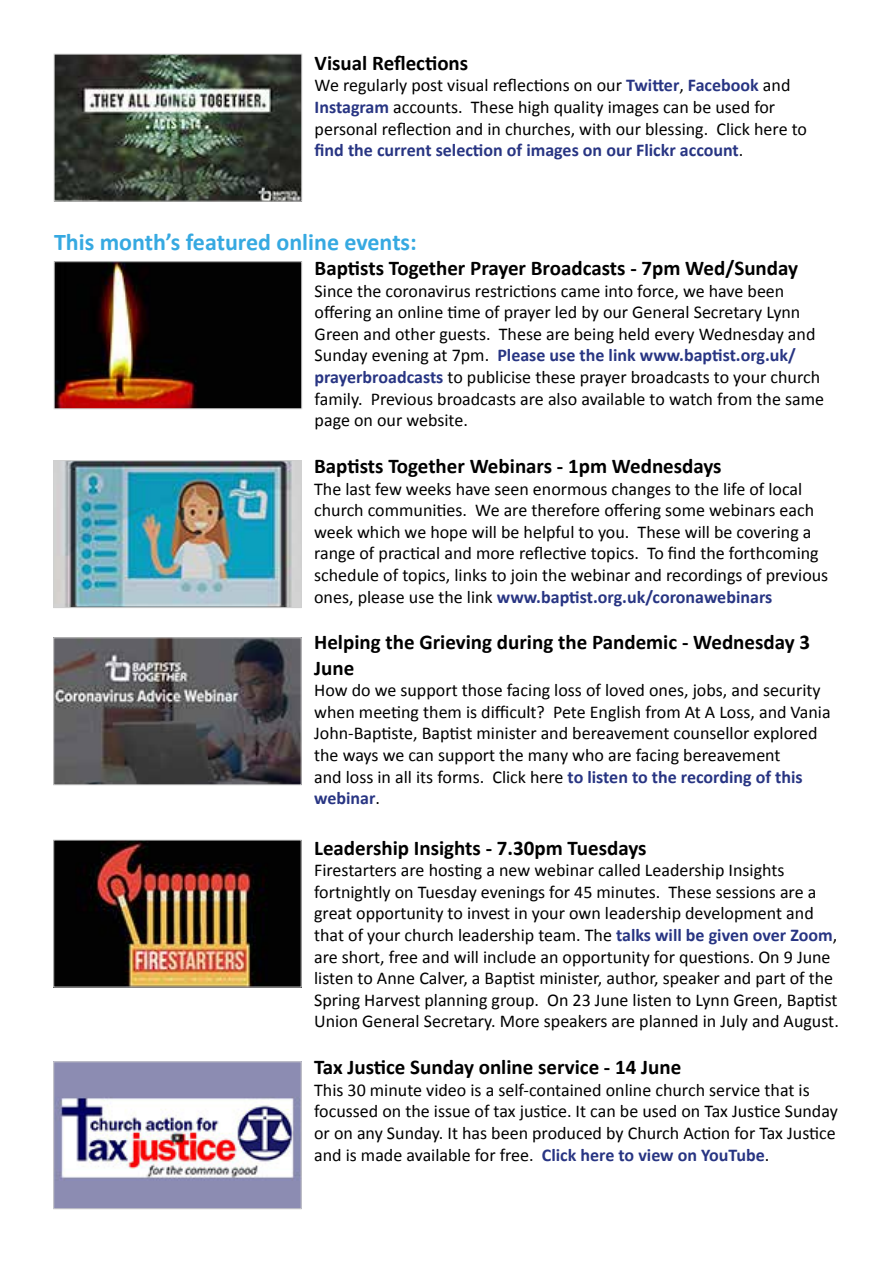
<style>
.page{position:relative;width:893px;height:1263px;background:#fff}
.page>*{position:absolute;margin:0;border:0;box-sizing:border-box;transform-origin:0 0}
.t1{font:700 24px "Calibri";color:#36a9e1}
.t2{font:700 21px/25.2px "Calibri";color:#000}
.t3{font:18px/21.6px "Calibri";color:#000}
.s1{font-weight:700;color:#283583}
</style>
<div class="page">
<img style="left:56px;top:462px;width:243px;height:144px">
<div style="left:54px;top:460px;width:247px;height:148px;border:1px solid #d0d0d0"></div>
<img style="left:56px;top:263px;width:244px;height:144px">
<div style="left:54px;top:261px;width:248px;height:148px;border:1px solid #d0d0d0"></div>
<img style="left:56px;top:640px;width:243px;height:143px">
<div style="left:54px;top:638px;width:247px;height:147px;border:1px solid #d0d0d0"></div>
<img style="left:56px;top:842px;width:243px;height:143px">
<img style="left:56px;top:1063px;width:243px;height:144px">
<div style="left:54px;top:1061px;width:247px;height:148px;border:1px solid #d0d0d0"></div>
<img style="left:56px;top:56px;width:244px;height:143px">
<div style="left:54px;top:54px;width:248px;height:147px;border:1px solid #c6c6c6"></div>
<p class="t2" style="left:315px;top:50px;width:155px">Visual Reflections</p>
<p class="t3" style="left:315px;top:75px;width:494px">We regularly post visual reflections on our <span class="s1">Twitter</span>, <span class="s1">Facebook</span> and <span class="s1">Instagram</span> accounts. These high quality images can be used for personal reflection and in churches, with our blessing. Click here to <span class="s1">find the current selection of images on our Flickr account</span>.</p>
<h1 class="t1" style="left:54px;top:226px;width:364px">This month’s featured online events:</h1>
<p class="t2" style="left:315px;top:255px;width:485px">Baptists Together Prayer Broadcasts - 7pm Wed/Sunday</p>
<p class="t3" style="left:315px;top:280px;width:511px">Since the coronavirus restrictions came into force, we have been offering an online time of prayer led by our General Secretary Lynn Green and other guests. These are being held every Wednesday and Sunday evening at 7pm. <span class="s1">Please use the link www.baptist.org.uk/ prayerbroadcasts</span> to publicise these prayer broadcasts to your church family. Previous broadcasts are also available to watch from the same page on our website.</p>
<p class="t2" style="left:314px;top:453px;width:409px">Baptists Together Webinars - 1pm Wednesdays</p>
<p class="t3" style="left:314px;top:478px;width:516px">The last few weeks have seen enormous changes to the life of local church communities. We are therefore offering some webinars each week which we hope will be helpful to you. These will be covering a range of practical and more reflective topics. To find the forthcoming schedule of topics, links to join the webinar and recordings of previous ones, please use the link <span class="s1">www.baptist.org.uk/coronawebinars</span></p>
<p class="t2" style="left:314px;top:630px;width:497px">Helping the Grieving during the Pandemic - Wednesday 3<br>June</p>
<p class="t3" style="left:314px;top:679px;width:518px">How do we support those facing loss of loved ones, jobs, and security when meeting them is difficult? Pete English from At A Loss, and Vania John-Baptiste, Baptist minister and bereavement counsellor explored the ways we can support the many who are facing bereavement<br>and loss in all its forms. Click here <span class="s1">to listen to the recording of this webinar</span>.</p>
<p class="t2" style="left:314px;top:835px;width:334px">Leadership Insights - 7.30pm Tuesdays</p>
<p class="t3" style="left:314px;top:859px;width:526px">Firestarters are hosting a new webinar called Leadership Insights fortnightly on Tuesday evenings for 45 minutes. These sessions are a great opportunity to invest in your own leadership development and that of your church leadership team. The <span class="s1">talks will be given over Zoom</span>, are short, free and will include an opportunity for questions. On 9 June listen to Anne Calver, a Baptist minister, author, speaker and part of the Spring Harvest planning group. On 23 June listen to Lynn Green, Baptist Union General Secretary. More speakers are planned in July and August.</p>
<p class="t2" style="left:314px;top:1055px;width:369px">Tax Justice Sunday online service - 14 June</p>
<p class="t3" style="left:314px;top:1079px;width:525px">This 30 minute video is a self-contained online church service that is focussed on the issue of tax justice. It can be used on Tax Justice Sunday or on any Sunday. It has been produced by Church Action for Tax Justice and is made available for free. <span class="s1">Click here to view on YouTube</span>.</p>
</div>
